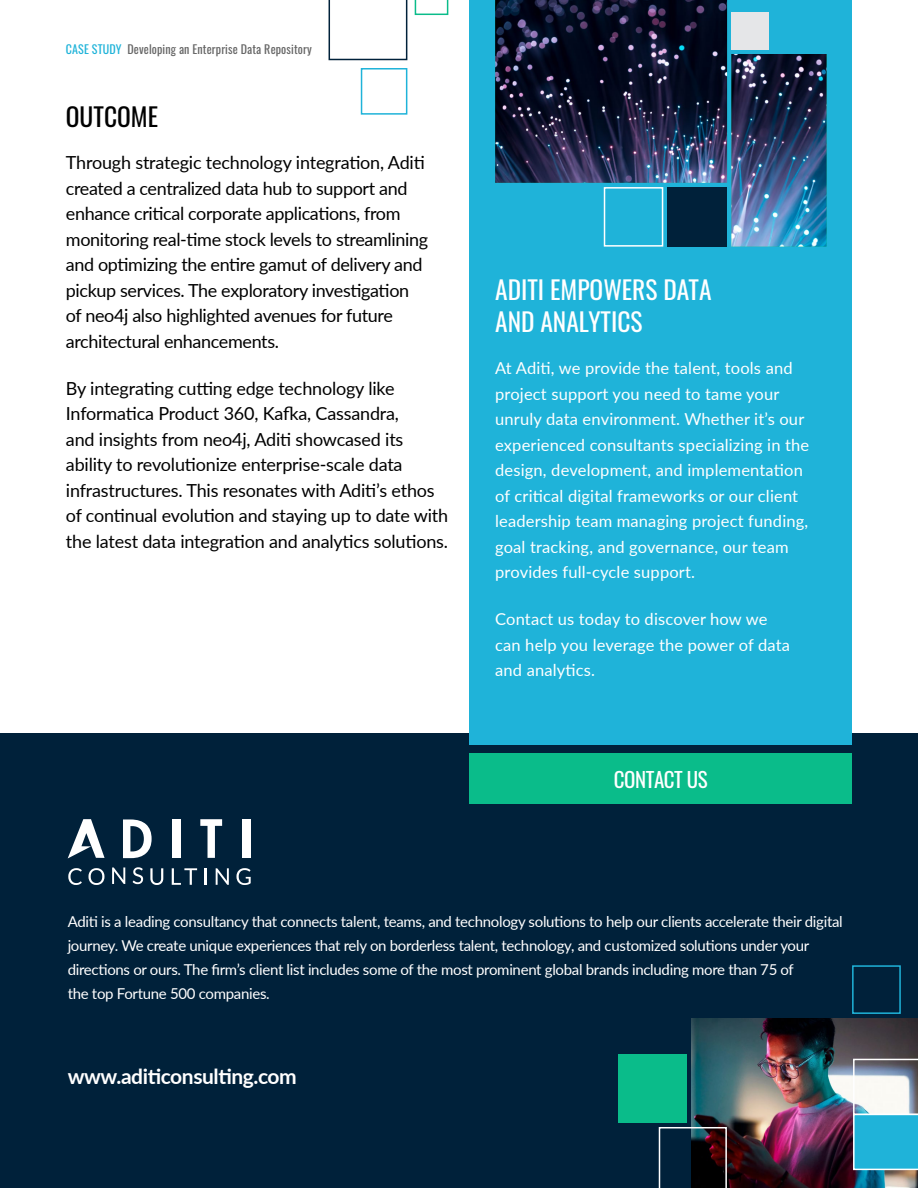
<style>
.page{position:relative;width:918px;height:1188px;background:#fff}
.page>*{position:absolute;margin:0;border:0;box-sizing:border-box;transform-origin:0 0}
.t1{font:25.5px/31.5px "Oswald";color:#fff}
.t2{font:25.5px "Oswald";color:#000}
.t3{font:700 21px "Lato";letter-spacing:-.02em;color:#fff}
.t4{font:21px "Oswald";letter-spacing:-.02em;color:#fff}
.t5{font:18px/25.5px "Lato";letter-spacing:-.02em;color:#000}
.t6{font:16.5px/25.5px "Lato";letter-spacing:.01em;color:#fff}
.t7{font:15px/24px "Lato";letter-spacing:-.02em;color:#fff}
.t8{font:12px "Oswald";letter-spacing:.01em;color:#666}
.s1{color:#1fb3d9}
</style>
<div class="page">
<div style="left:0;top:734px;width:918px;height:454px;background:#00213a"></div>
<svg style="left:68px;top:819px;width:37px;height:39px"></svg>
<svg style="left:123px;top:819px;width:29px;height:39px"></svg>
<div style="left:172px;top:819px;width:8px;height:39px;background:#fff"></div>
<div style="left:243px;top:820px;width:8px;height:38px;background:#fff"></div>
<svg style="left:200px;top:819px;width:22px;height:39px"></svg>
<svg style="left:68px;top:868px;width:14px;height:17px"></svg>
<svg style="left:88px;top:868px;width:16px;height:17px"></svg>
<svg style="left:112px;top:867px;width:13px;height:17px"></svg>
<svg style="left:133px;top:867px;width:10px;height:17px"></svg>
<svg style="left:150px;top:868px;width:13px;height:17px"></svg>
<svg style="left:172px;top:868px;width:25px;height:17px"></svg>
<hr style="left:204px;top:868px;width:3px;height:17px;background:#fff">
<svg style="left:216px;top:868px;width:13px;height:17px"></svg>
<svg style="left:236px;top:868px;width:15px;height:17px"></svg>
<div style="left:470px;top:0;width:382px;height:744px;background:#1fb3d9"></div>
<img style="left:495px;top:0;width:332px;height:247px">
<div style="left:668px;top:187px;width:59px;height:60px;background:#00213a"></div>
<div style="left:731px;top:12px;width:38px;height:38px;background:#e5e6e8"></div>
<div style="left:604px;top:187px;width:59px;height:60px;border:2px solid #fff"></div>
<svg style="left:329px;top:0;width:78px;height:60px"></svg>
<div style="left:361px;top:68px;width:46px;height:47px;border:2px solid #1fb3d9"></div>
<svg style="left:415px;top:0;width:33px;height:15px"></svg>
<div style="left:470px;top:753px;width:382px;height:51px;background:#0abc8a"></div>
<img style="left:691px;top:1018px;width:227px;height:170px">
<div style="left:619px;top:1054px;width:68px;height:69px;background:#0abc8a"></div>
<div style="left:852px;top:965px;width:49px;height:49px;border:2px solid #1fb3d9"></div>
<svg style="left:659px;top:1127px;width:68px;height:61px"></svg>
<svg style="left:853px;top:1059px;width:65px;height:111px;background:#77bed3"></svg>
<p class="t8" style="left:66px;top:38px;width:247px"><span class="s1">CASE STUDY</span> Developing an Enterprise Data Repository</p>
<h1 class="t2" style="left:66px;top:94px;width:94px">OUTCOME</h1>
<p class="t5" style="left:66px;top:149px;width:364px">Through strategic technology integration, Aditi created a centralized data hub to support and enhance critical corporate applications, from monitoring real-time stock levels to streamlining and optimizing the entire gamut of delivery and pickup services. The exploratory investigation of neo4j also highlighted avenues for future architectural enhancements.</p>
<p class="t5" style="left:66px;top:375px;width:384px">By integrating cutting edge technology like Informatica Product 360, Kafka, Cassandra,<br>and insights from neo4j, Aditi showcased its ability to revolutionize enterprise-scale data infrastructures. This resonates with Aditi’s ethos of continual evolution and staying up to date with the latest data integration and analytics solutions.</p>
<h1 class="t1" style="left:495px;top:272px;width:218px">ADITI EMPOWERS DATA<br>AND ANALYTICS</h1>
<p class="t6" style="left:495px;top:355px;width:316px">At Aditi, we provide the talent, tools and project support you need to tame your unruly data environment. Whether it’s our experienced consultants specializing in the design, development, and implementation of critical digital frameworks or our client leadership team managing project funding, goal tracking, and governance, our team provides full-cycle support.</p>
<p class="t6" style="left:495px;top:606px;width:296px">Contact us today to discover how we can help you leverage the power of data and analytics.</p>
<p class="t4" style="left:614px;top:761px;width:95px">CONTACT US</p>
<p class="t7" style="left:68px;top:909px;width:777px">Aditi is a leading consultancy that connects talent, teams, and technology solutions to help our clients accelerate their digital journey. We create unique experiences that rely on borderless talent, technology, and customized solutions under your directions or ours. The firm’s client list includes some of the most prominent global brands including more than 75 of<br>the top Fortune 500 companies.</p>
<p class="t3" style="left:68px;top:1061px;width:231px">www.aditiconsulting.com</p>
</div>
